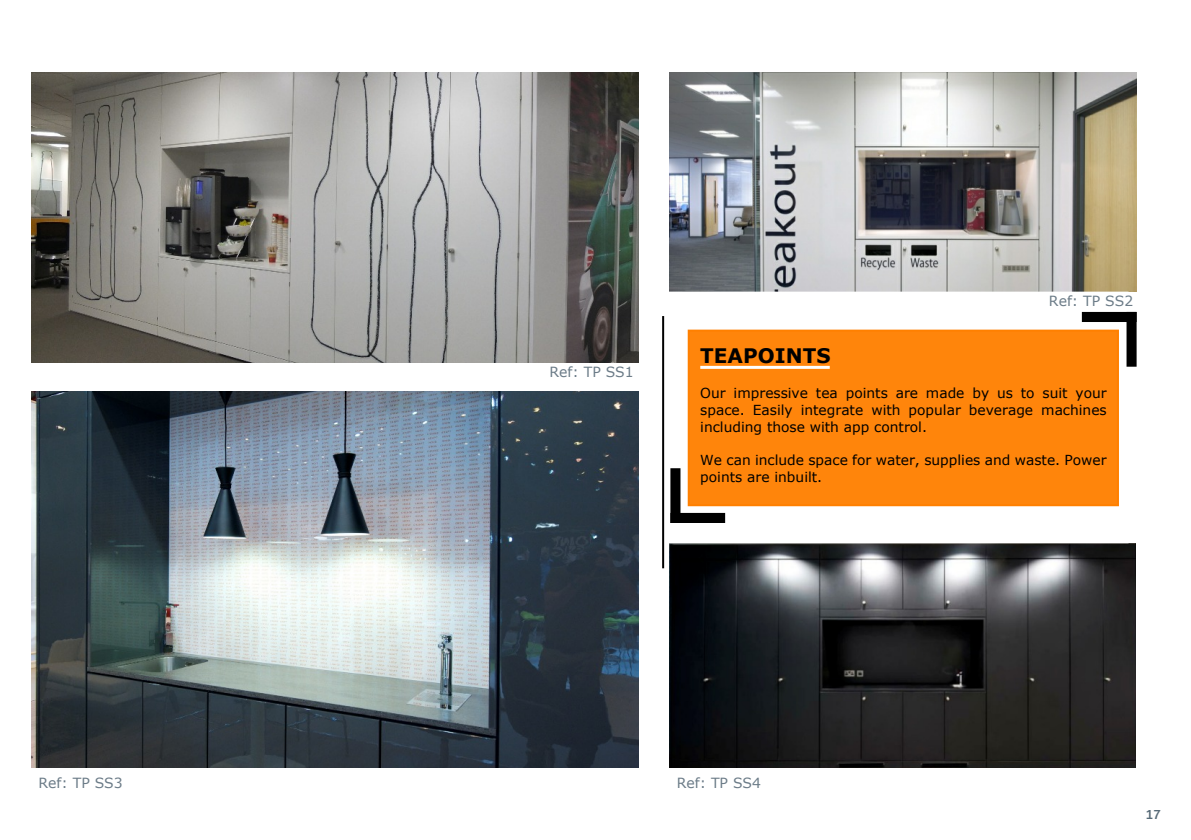
<style>
.page{position:relative;width:1191px;height:840px;background:#fff}
.page>*{position:absolute;margin:0;border:0;box-sizing:border-box;transform-origin:0 0}
.t1{font:700 20px "Verdana";color:#000}
.t2{font:14px "Verdana";color:#6c7c88}
.t3{font:500 14px "Dubai";color:#576a77}
.t4{font:13.8px/16.8px "Verdana";color:#000;text-align:justify}
</style>
<div class="page">
<img style="left:669px;top:543px;width:466px;height:224px">
<img style="left:32px;top:72px;width:606px;height:291px">
<img style="left:32px;top:391px;width:606px;height:376px">
<img style="left:669px;top:72px;width:467px;height:219px">
<div style="left:663px;top:291px;width:465px;height:252px;background:#fff;border:2px solid #fff"></div>
<div style="left:687px;top:329px;width:432px;height:177px;background:#ff850b;border:2px solid #ff8000"></div>
<div style="left:1126px;top:312px;width:10px;height:54px;background:#000;border:2px solid #000"></div>
<div style="left:1081px;top:312px;width:55px;height:10px;background:#000"></div>
<div style="left:670px;top:468px;width:10px;height:54px;background:#000;border:2px solid #000"></div>
<div style="left:670px;top:512px;width:55px;height:10px;background:#000;border:2px solid #000"></div>
<hr style="left:700px;top:365px;width:129px;height:3px;background:#fff">
<hr style="left:662px;top:316px;width:2px;height:252px;background:#000">
<p class="t2" style="left:549px;top:366px;width:86px">Ref: TP SS1</p>
<p class="t2" style="left:1049px;top:295px;width:86px">Ref: TP SS2</p>
<h1 class="t1" style="left:700px;top:348px;width:132px">TEAPOINTS</h1>
<p class="t4" style="left:700px;top:385px;width:408px">Our impressive tea points are made by us to suit your space. Easily integrate with popular beverage machines including those with app control.</p>
<p class="t4" style="left:700px;top:452px;width:408px">We can include space for water, supplies and waste. Power points are inbuilt.</p>
<p class="t2" style="left:38px;top:777px;width:86px">Ref: TP SS3</p>
<p class="t2" style="left:676px;top:777px;width:86px">Ref: TP SS4</p>
<p class="t3" style="left:1145px;top:808px;width:17px">17</p>
</div>
